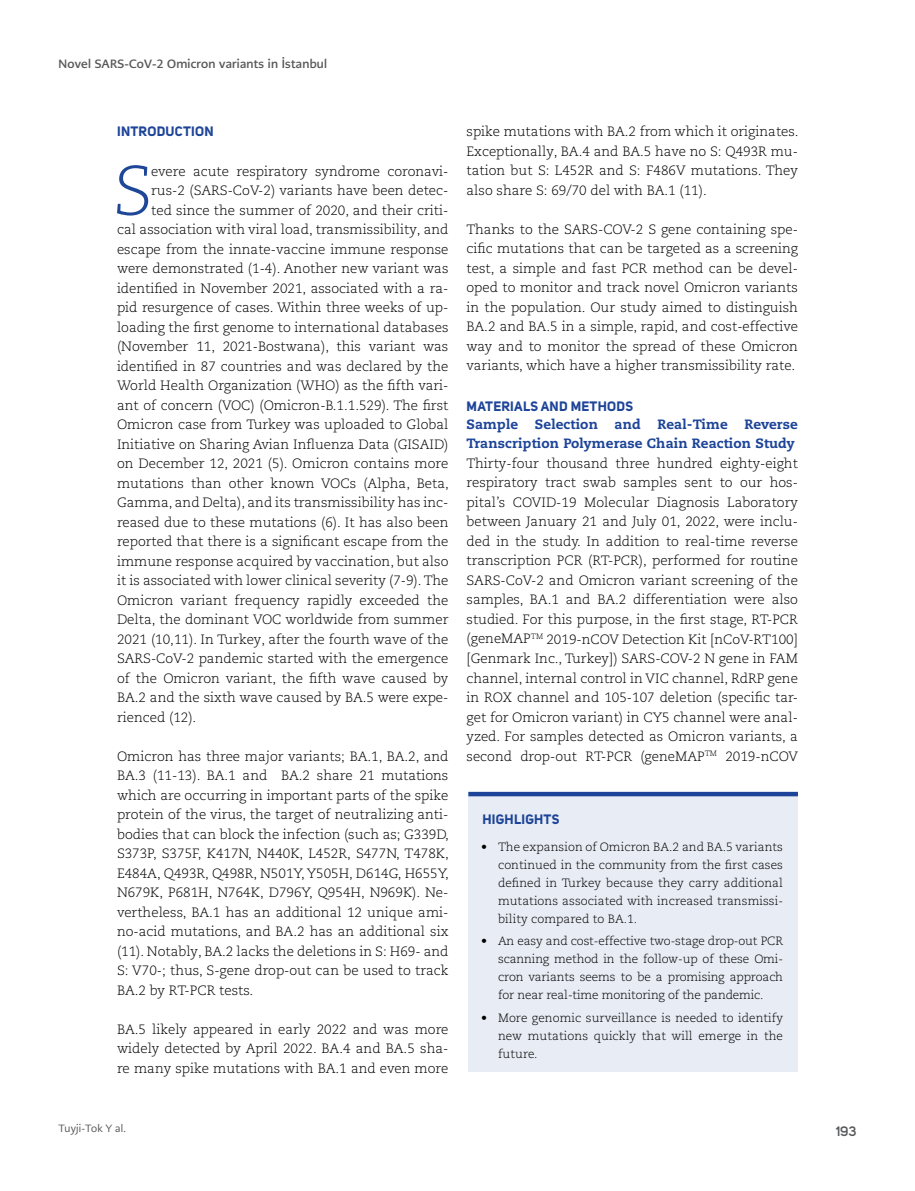
<style>
.page{position:relative;width:915px;height:1191px;background:#fff}
.page>*{position:absolute;margin:0;border:0;box-sizing:border-box;transform-origin:0 0}
.t1{font:italic 300 69.15px "Caecilia LT Pro 46";color:#1e4797}
.t2{font:300 13.5px/19.5px "Caecilia LT Pro 45";color:#000;text-align:justify}
.t3{font:800 13.5px/19.5px "Caecilia LT Pro 85";letter-spacing:.01em;color:#1d4498}
.t4{font:700 13.5px "Uni Sans";letter-spacing:.02em;color:#1d4498}
.t5{font:600 13.5px "Uni Sans";color:#58595b}
.t6{font:300 12px/18px "Caecilia LT Pro 45";letter-spacing:.005em;color:#000;text-align:justify}
.t7{font:700 12px "PMN Caecilia Sans Head";letter-spacing:.02em;color:#58585a}
.t8{font:10.5px "PMN Caecilia Sans Head";letter-spacing:.02em;color:#58585a}
</style>
<div class="page">
<div style="left:468px;top:793px;width:329px;height:278px;background:#e8edf5"></div>
<hr style="left:468px;top:792px;width:329px;height:4px;background:#1d4498">
<p class="t7" style="left:58px;top:56px;width:270px">Novel SARS-CoV-2 Omicron variants in İstanbul</p>
<p class="t4" style="left:117px;top:123px;width:98px">INTRODUCTION</p>
<h1 class="t1" style="left:115px;top:148px;width:39px">S</h1>
<p class="t2" style="left:151px;top:161px;width:299px">evere acute respiratory syndrome coronavi-</p>
<p class="t2" style="left:151px;top:180px;width:299px">rus-2 (SARS-CoV-2) variants have been detec-</p>
<p class="t2" style="left:151px;top:200px;width:299px">ted since the summer of 2020, and their criti-</p>
<p class="t2" style="left:117px;top:219px;width:333px">cal association with viral load, transmissibility, and</p>
<p class="t2" style="left:117px;top:239px;width:333px">escape from the innate-vaccine immune response</p>
<p class="t2" style="left:117px;top:258px;width:333px">were demonstrated (1-4). Another new variant was</p>
<p class="t2" style="left:117px;top:278px;width:333px">identified in November 2021, associated with a ra-</p>
<p class="t2" style="left:117px;top:297px;width:333px">pid resurgence of cases. Within three weeks of up-</p>
<p class="t2" style="left:117px;top:317px;width:333px">loading the first genome to international databases</p>
<p class="t2" style="left:117px;top:336px;width:333px">(November 11, 2021-Bostwana), this variant was</p>
<p class="t2" style="left:117px;top:356px;width:333px">identified in 87 countries and was declared by the</p>
<p class="t2" style="left:117px;top:375px;width:333px">World Health Organization (WHO) as the fifth vari-</p>
<p class="t2" style="left:117px;top:395px;width:333px">ant of concern (VOC) (Omicron-B.1.1.529). The first</p>
<p class="t2" style="left:117px;top:414px;width:333px">Omicron case from Turkey was uploaded to Global</p>
<p class="t2" style="left:117px;top:434px;width:333px">Initiative on Sharing Avian Influenza Data (GISAID)</p>
<p class="t2" style="left:117px;top:453px;width:333px">on December 12, 2021 (5). Omicron contains more</p>
<p class="t2" style="left:117px;top:473px;width:333px">mutations than other known VOCs (Alpha, Beta,</p>
<p class="t2" style="left:117px;top:492px;width:333px">Gamma, and Delta), and its transmissibility has inc-</p>
<p class="t2" style="left:117px;top:512px;width:333px">reased due to these mutations (6). It has also been</p>
<p class="t2" style="left:117px;top:531px;width:333px">reported that there is a significant escape from the</p>
<p class="t2" style="left:117px;top:551px;width:333px">immune response acquired by vaccination, but also</p>
<p class="t2" style="left:117px;top:570px;width:333px">it is associated with lower clinical severity (7-9). The</p>
<p class="t2" style="left:117px;top:590px;width:333px">Omicron variant frequency rapidly exceeded the</p>
<p class="t2" style="left:117px;top:609px;width:333px">Delta, the dominant VOC worldwide from summer</p>
<p class="t2" style="left:117px;top:629px;width:333px">2021 (10,11). In Turkey, after the fourth wave of the</p>
<p class="t2" style="left:117px;top:648px;width:333px">SARS-CoV-2 pandemic started with the emergence</p>
<p class="t2" style="left:117px;top:668px;width:333px">of the Omicron variant, the fifth wave caused by</p>
<p class="t2" style="left:117px;top:687px;width:333px">BA.2 and the sixth wave caused by BA.5 were expe-</p>
<p class="t2" style="left:117px;top:707px;width:81px">rienced (12).</p>
<p class="t2" style="left:117px;top:746px;width:333px">Omicron has three major variants; BA.1, BA.2, and BA.3 (11-13). BA.1 and BA.2 share 21 mutations which are occurring in important parts of the spike protein of the virus, the target of neutralizing anti&shy;bodies that can block the infection (such as; G339D, S373P, S375F, K417N, N440K, L452R, S477N, T478K, E484A, Q493R, Q498R, N501Y, Y505H, D614G, H655Y, N679K, P681H, N764K, D796Y, Q954H, N969K). Ne&shy;vertheless, BA.1 has an additional 12 unique ami&shy;no-acid mutations, and BA.2 has an additional six (11). Notably, BA.2 lacks the deletions in S: H69- and S: V70-; thus, S-gene drop-out can be used to track BA.2 by RT-PCR tests.</p>
<p class="t2" style="left:117px;top:1019px;width:333px">BA.5 likely appeared in early 2022 and was more widely detected by April 2022. BA.4 and BA.5 sha&shy;re many spike mutations with BA.1 and even more</p>
<p class="t2" style="left:466px;top:122px;width:333px">spike mutations with BA.2 from which it originates.<br>Exceptionally, BA.4 and BA.5 have no S: Q493R mu&shy;tation but S: L452R and S: F486V mutations. They also share S: 69/70 del with BA.1 (11).</p>
<p class="t2" style="left:466px;top:219px;width:333px">Thanks to the SARS-COV-2 S gene containing spe&shy;cific mutations that can be targeted as a screening test, a simple and fast PCR method can be devel&shy;oped to monitor and track novel Omicron variants in the population. Our study aimed to distinguish BA.2 and BA.5 in a simple, rapid, and cost-effective way and to monitor the spread of these Omicron variants, which have a higher transmissibility rate.</p>
<p class="t4" style="left:466px;top:397px;width:168px">MATERIALS AND METHODS</p>
<p class="t3" style="left:466px;top:414px;width:333px">Sample Selection and Real-Time Reverse<br>Transcription Polymerase Chain Reaction Study</p>
<p class="t2" style="left:466px;top:453px;width:333px">Thirty-four thousand three hundred eighty-eight respiratory tract swab samples sent to our hos&shy;pital’s COVID-19 Molecular Diagnosis Laboratory between January 21 and July 01, 2022, were inclu&shy;ded in the study. In addition to real-time reverse transcription PCR (RT-PCR), performed for routine SARS-CoV-2 and Omicron variant screening of the samples, BA.1 and BA.2 differentiation were also studied. For this purpose, in the first stage, RT-PCR (geneMAP<sup>TM</sup> 2019-nCOV Detection Kit [nCoV-RT100] [Genmark Inc., Turkey]) SARS-COV-2 N gene in FAM channel, internal control in VIC channel, RdRP gene in ROX channel and 105-107 deletion (specific tar&shy;get for Omicron variant) in CY5 channel were anal&shy;yzed. For samples detected as Omicron variants, a second drop-out RT-PCR (geneMAP<sup>TM</sup> 2019-nCOV</p>
<p class="t4" style="left:482px;top:811px;width:78px">HIGHLIGHTS</p>
<p class="t6" style="left:498px;top:837px;width:286px;text-indent:-17px">• The expansion of Omicron BA.2 and BA.5 variants continued in the community from the first cases defined in Turkey because they carry additional mutations associated with increased transmissi&shy;bility compared to BA.1.</p>
<p class="t6" style="left:498px;top:932px;width:286px;text-indent:-17px">• An easy and cost-effective two-stage drop-out PCR scanning method in the follow-up of these Omi&shy;cron variants seems to be a promising approach for near real-time monitoring of the pandemic.</p>
<p class="t6" style="left:498px;top:1008px;width:286px;text-indent:-17px">• More genomic surveillance is needed to identify new mutations quickly that will emerge in the future.</p>
<p class="t8" style="left:58px;top:1121px;width:69px">Tuyji-Tok Y al.</p>
<p class="t5" style="left:835px;top:1123px;width:22px">193</p>
</div>
